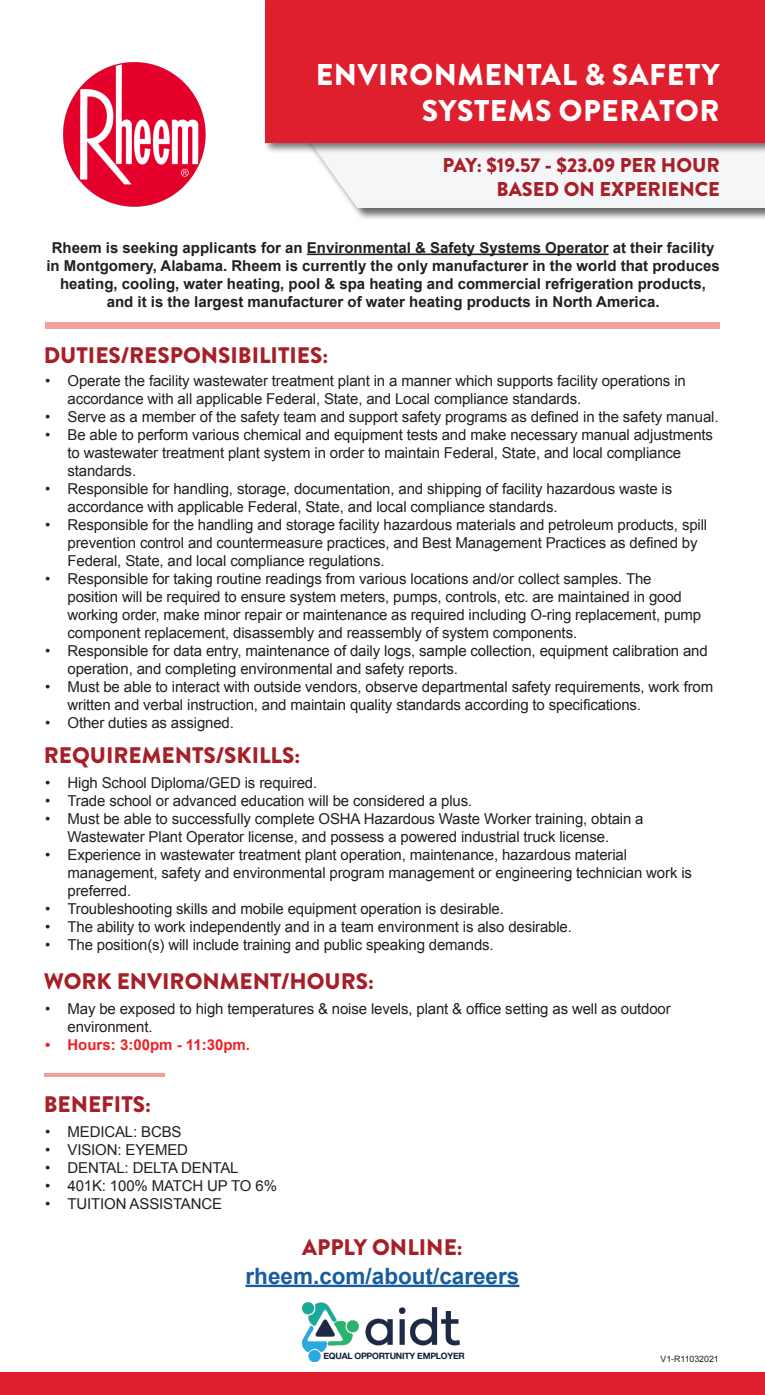
<style>
.page{position:relative;width:765px;height:1395px;background:#fff}
.page>*{position:absolute;margin:0;border:0;box-sizing:border-box;transform-origin:0 0}
.t1{font:900 30px/36px "Brandon Grotesque";letter-spacing:.02em;color:#fff;text-align:right}
.t2{font:900 22.5px "Brandon Grotesque";color:#a71f28}
.t3{font:700 22.5px "Arial";color:#175d9e}
.t4{font:900 22.5px "Brandon Grotesque";color:#a51f27}
.t5{font:900 20px "Brandon Grotesque";color:#a71f28}
.t6{font:15px/18px "Arial";letter-spacing:-.01em;color:#231f20}
.t7{font:700 15px/18px "Arial";color:#231f20;text-align:center}
.t8{font:700 15px "Arial";color:#ee2123}
.t9{font:700 8.75px "Helvetica Neue";letter-spacing:-.03em;color:#0e1f3c}
.t10{font:8.75px "Arial";color:#231f20}
</style>
<div class="page">
<div style="left:300px;top:127px;width:465px;height:94px;background:#231f20;opacity:.68"></div>
<svg style="left:300px;top:153px;width:465px;height:55px"></svg>
<div style="left:263px;top:0;width:502px;height:153px;background:#231f20;opacity:.63"></div>
<div style="left:265px;top:0;width:500px;height:143px;background:#df1f2d"></div>
<img style="left:63px;top:62px;width:142px;height:144px">
<div style="left:0;top:1372px;width:765px;height:23px;background:#df1f2d"></div>
<div style="left:45px;top:322px;width:675px;height:7px;background:#f49e9d"></div>
<hr style="left:44px;top:1073px;width:120px;height:4px;background:#f49e9d">
<hr style="left:246px;top:1285px;width:273px;height:2px;background:#175d9e">
<hr style="left:307px;top:254px;width:302px;height:1px;background:#231f20">
<img style="left:302px;top:1302px;width:157px;height:60px">
<p class="t1" style="left:316px;top:57px;width:405px">ENVIRONMENTAL &amp; SAFETY<br>SYSTEMS OPERATOR</p>
<p class="t5" style="left:443px;top:151px;width:279px">PAY: $19.57 - $23.09 PER HOUR</p>
<p class="t5" style="left:496px;top:175px;width:225px">BASED ON EXPERIENCE</p>
<p class="t7" style="left:46px;top:239px;width:675px">Rheem is seeking applicants for an Environmental &amp; Safety Systems Operator at their facility in Montgomery, Alabama. Rheem is currently the only manufacturer in the world that produces heating, cooling, water heating, pool &amp; spa heating and commercial refrigeration products, and it is the largest manufacturer of water heating products in North America.</p>
<p class="t2" style="left:44px;top:340px;width:286px">DUTIES/RESPONSIBILITIES:</p>
<p class="t6" style="left:68px;top:372px;width:620px;text-indent:-22px">• Operate the facility wastewater treatment plant in a manner which supports facility operations in accordance with all applicable Federal, State, and Local compliance standards.</p>
<p class="t6" style="left:45px;top:408px;width:675px">• Serve as a member of the safety team and support safety programs as defined in the safety manual.</p>
<p class="t6" style="left:68px;top:426px;width:647px;text-indent:-22px">• Be able to perform various chemical and equipment tests and make necessary manual adjustments to wastewater treatment plant system in order to maintain Federal, State, and local compliance standards.</p>
<p class="t6" style="left:68px;top:480px;width:606px;text-indent:-22px">• Responsible for handling, storage, documentation, and shipping of facility hazardous waste is accordance with applicable Federal, State, and local compliance standards.</p>
<p class="t6" style="left:68px;top:516px;width:641px;text-indent:-22px">• Responsible for the handling and storage facility hazardous materials and petroleum products, spill prevention control and countermeasure practices, and Best Management Practices as defined by<br>Federal, State, and local compliance regulations.</p>
<p class="t6" style="left:68px;top:570px;width:635px;text-indent:-22px">• Responsible for taking routine readings from various locations and/or collect samples. The position will be required to ensure system meters, pumps, controls, etc. are maintained in good working order, make minor repair or maintenance as required including O-ring replacement, pump component replacement, disassembly and reassembly of system components.</p>
<p class="t6" style="left:68px;top:642px;width:642px;text-indent:-22px">• Responsible for data entry, maintenance of daily logs, sample collection, equipment calibration and operation, and completing environmental and safety reports.</p>
<p class="t6" style="left:68px;top:678px;width:647px;text-indent:-22px">• Must be able to interact with outside vendors, observe departmental safety requirements, work from written and verbal instruction, and maintain quality standards according to specifications.</p>
<p class="t6" style="left:45px;top:714px;width:190px">• Other duties as assigned.</p>
<p class="t2" style="left:44px;top:739px;width:258px">REQUIREMENTS/SKILLS:</p>
<p class="t6" style="left:45px;top:774px;width:274px">• High School Diploma/GED is required.</p>
<p class="t6" style="left:45px;top:792px;width:429px">• Trade school or advanced education will be considered a plus.</p>
<p class="t6" style="left:68px;top:810px;width:578px;text-indent:-22px">• Must be able to successfully complete OSHA Hazardous Waste Worker training, obtain a<br>Wastewater Plant Operator license, and possess a powered industrial truck license.</p>
<p class="t6" style="left:68px;top:846px;width:626px;text-indent:-22px">• Experience in wastewater treatment plant operation, maintenance, hazardous material management, safety and environmental program management or engineering technician work is preferred.</p>
<p class="t6" style="left:45px;top:900px;width:460px">• Troubleshooting skills and mobile equipment operation is desirable.</p>
<p class="t6" style="left:45px;top:918px;width:529px">• The ability to work independently and in a team environment is also desirable.</p>
<p class="t6" style="left:45px;top:936px;width:450px">• The position(s) will include training and public speaking demands.</p>
<p class="t2" style="left:44px;top:965px;width:332px">WORK ENVIRONMENT/HOURS:</p>
<p class="t6" style="left:68px;top:1000px;width:605px;text-indent:-22px">• May be exposed to high temperatures &amp; noise levels, plant &amp; office setting as well as outdoor environment.</p>
<p class="t8" style="left:45px;top:1035px;width:207px">• Hours: 3:00pm - 11:30pm.</p>
<p class="t2" style="left:44px;top:1088px;width:109px">BENEFITS:</p>
<p class="t6" style="left:45px;top:1123px;width:138px">• MEDICAL: BCBS</p>
<p class="t6" style="left:45px;top:1141px;width:145px">• VISION: EYEMED</p>
<p class="t6" style="left:45px;top:1159px;width:195px">• DENTAL: DELTA DENTAL</p>
<p class="t6" style="left:45px;top:1177px;width:234px">• 401K: 100% MATCH UP TO 6%</p>
<p class="t6" style="left:45px;top:1195px;width:179px">• TUITION ASSISTANCE</p>
<p class="t4" style="left:302px;top:1232px;width:162px">APPLY ONLINE:</p>
<p class="t3" style="left:246px;top:1261px;width:275px">rheem.com/about/careers</p>
<p class="t9" style="left:323px;top:1349px;width:143px">EQUAL OPPORTUNITY EMPLOYER</p>
<p class="t10" style="left:661px;top:1353px;width:60px">V1-R11032021</p>
</div>
